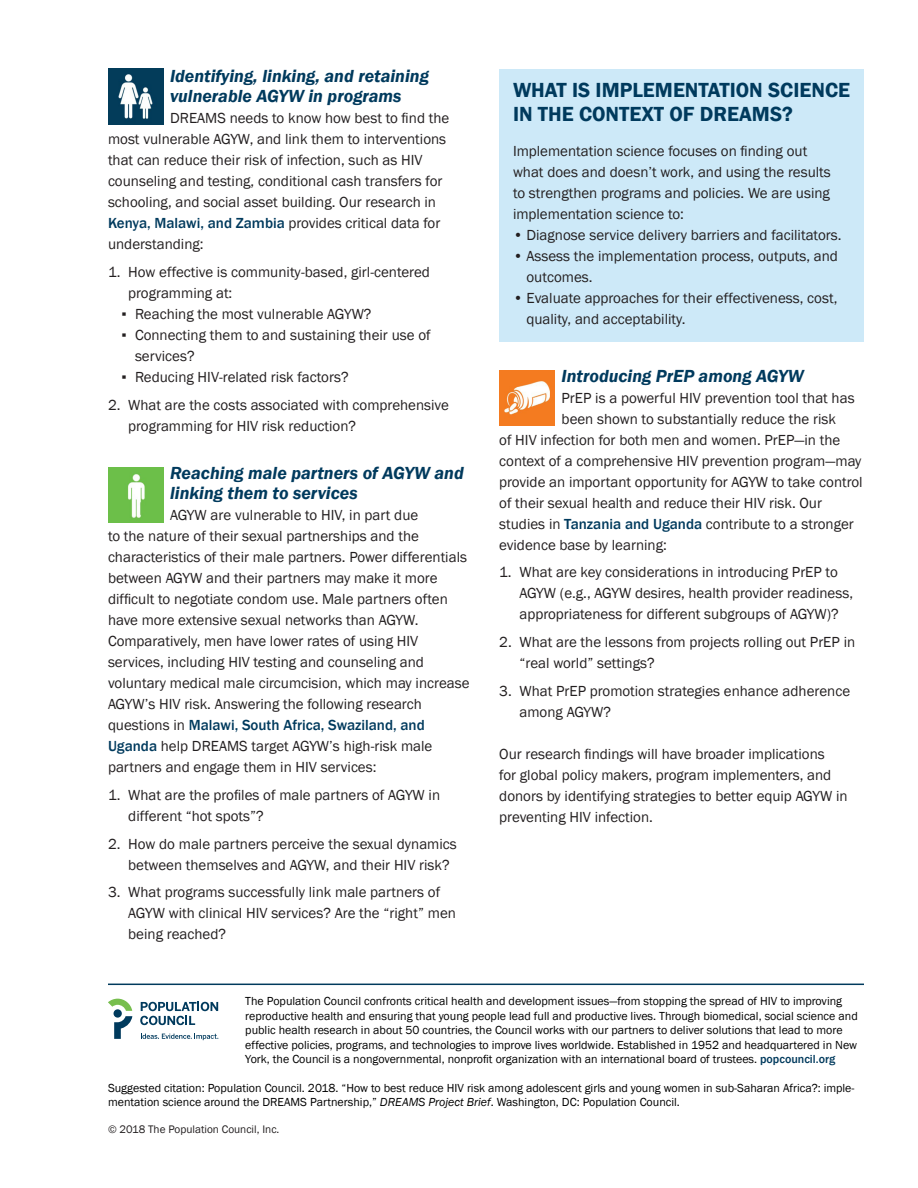
<style>
.page{position:relative;width:918px;height:1188px;background:#fff}
.page>*{position:absolute;margin:0;border:0;box-sizing:border-box;transform-origin:0 0}
.Heading_1{font:600 21px/24.2px "Franklin Gothic";color:#003a5d}
.Heading_2{font:italic 600 18px/20.7px "Franklin Gothic";color:#003a5d}
.Normal_after_Heading{font:15px/21px "Franklin Gothic";color:#231f20}
.t1{font:12px/14.4px "Franklin Gothic";color:#000}
.t2{font:11.25px "Franklin Gothic";color:#231f20}
.s1{font-weight:500;color:#003a5d}
.s2{font-style:italic}
</style>
<div class="page">
<hr style="left:108px;top:984px;width:756px;height:1px;background:#003a5d">
<svg style="left:140px;top:1002px;width:78px;height:23px"></svg>
<svg style="left:108px;top:999px;width:24px;height:40px"></svg>
<svg style="left:141px;top:1034px;width:77px;height:6px"></svg>
<div style="left:500px;top:69px;width:364px;height:272px;background:#cde9f8"></div>
<img style="left:108px;top:69px;width:55px;height:55px">
<img style="left:108px;top:467px;width:55px;height:56px">
<img style="left:500px;top:370px;width:55px;height:56px">
<p class="Heading_2" style="left:170px;top:65px;width:260px">Identifying, linking, and retaining vulnerable AGYW in programs</p>
<p class="Normal_after_Heading" style="left:108px;top:108px;width:343px;text-indent:62px">DREAMS needs to know how best to find the most vulnerable AGYW, and link them to interventions that can reduce their risk of infection, such as HIV counseling and testing, conditional cash transfers for schooling, and social asset building. Our research in <span class="s1">Kenya, Malawi, and Zambia</span> provides critical data for understanding:</p>
<p class="Normal_after_Heading" style="left:128px;top:262px;width:303px;text-indent:-20px">1. How effective is community-based, girl-centered programming at:</p>
<p class="Normal_after_Heading" style="left:122px;top:304px;width:252px">▪ Reaching the most vulnerable AGYW?</p>
<p class="Normal_after_Heading" style="left:135px;top:325px;width:297px;text-indent:-14px">▪ Connecting them to and sustaining their use of services?</p>
<p class="Normal_after_Heading" style="left:122px;top:367px;width:229px">▪ Reducing HIV-related risk factors?</p>
<p class="Normal_after_Heading" style="left:128px;top:395px;width:322px;text-indent:-20px">2. What are the costs associated with comprehensive programming for HIV risk reduction?</p>
<p class="Heading_2" style="left:170px;top:462px;width:295px">Reaching male partners of AGYW and linking them to services</p>
<p class="Normal_after_Heading" style="left:108px;top:505px;width:363px;text-indent:62px">AGYW are vulnerable to HIV, in part due<br>to the nature of their sexual partnerships and the characteristics of their male partners. Power differentials between AGYW and their partners may make it more difficult to negotiate condom use. Male partners often have more extensive sexual networks than AGYW.<br>Comparatively, men have lower rates of using HIV services, including HIV testing and counseling and voluntary medical male circumcision, which may increase AGYW’s HIV risk. Answering the following research questions in <span class="s1">Malawi, South Africa, Swaziland, and Uganda</span> help DREAMS target AGYW’s high-risk male partners and engage them in HIV services:</p>
<p class="Normal_after_Heading" style="left:128px;top:785px;width:313px;text-indent:-20px">1. What are the profiles of male partners of AGYW in different “hot spots”?</p>
<p class="Normal_after_Heading" style="left:128px;top:834px;width:330px;text-indent:-20px">2. How do male partners perceive the sexual dynamics between themselves and AGYW, and their HIV risk?</p>
<p class="Normal_after_Heading" style="left:128px;top:882px;width:329px;text-indent:-20px">3. What programs successfully link male partners of<br>AGYW with clinical HIV services? Are the “right” men being reached?</p>
<p class="Heading_1" style="left:513px;top:78px;width:339px">WHAT IS IMPLEMENTATION SCIENCE<br>IN THE CONTEXT OF DREAMS?</p>
<p class="Normal_after_Heading" style="left:513px;top:141px;width:319px">Implementation science focuses on finding out what does and doesn’t work, and using the results to strengthen programs and policies. We are using implementation science to:</p>
<p class="Normal_after_Heading" style="left:513px;top:225px;width:330px">• Diagnose service delivery barriers and facilitators.</p>
<p class="Normal_after_Heading" style="left:526px;top:246px;width:313px;text-indent:-14px">• Assess the implementation process, outputs, and outcomes.</p>
<p class="Normal_after_Heading" style="left:526px;top:288px;width:312px;text-indent:-14px">• Evaluate approaches for their effectiveness, cost, quality, and acceptability.</p>
<p class="Heading_2" style="left:562px;top:365px;width:244px">Introducing PrEP among AGYW</p>
<p class="Normal_after_Heading" style="left:562px;top:387px;width:295px">PrEP is a powerful HIV prevention tool that has</p>
<p class="Normal_after_Heading" style="left:562px;top:408px;width:276px">been shown to substantially reduce the risk</p>
<p class="Normal_after_Heading" style="left:499px;top:429px;width:343px">of HIV infection for both men and women. PrEP—in the</p>
<p class="Normal_after_Heading" style="left:499px;top:450px;width:364px">context of a comprehensive HIV prevention program—may</p>
<p class="Normal_after_Heading" style="left:499px;top:471px;width:365px">provide an important opportunity for AGYW to take control</p>
<p class="Normal_after_Heading" style="left:499px;top:492px;width:324px">of their sexual health and reduce their HIV risk. Our</p>
<p class="Normal_after_Heading" style="left:499px;top:513px;width:356px">studies in <span class="s1">Tanzania and Uganda</span> contribute to a stronger</p>
<p class="Normal_after_Heading" style="left:499px;top:534px;width:169px">evidence base by learning:</p>
<p class="Normal_after_Heading" style="left:520px;top:562px;width:335px;text-indent:-20px">1. What are key considerations in introducing PrEP to<br>AGYW (e.g., AGYW desires, health provider readiness, appropriateness for different subgroups of AGYW)?</p>
<p class="Normal_after_Heading" style="left:520px;top:632px;width:337px;text-indent:-20px">2. What are the lessons from projects rolling out PrEP in “real world” settings?</p>
<p class="Normal_after_Heading" style="left:520px;top:681px;width:332px;text-indent:-20px">3. What PrEP promotion strategies enhance adherence among AGYW?</p>
<p class="Normal_after_Heading" style="left:499px;top:744px;width:350px">Our research findings will have broader implications<br>for global policy makers, program implementers, and donors by identifying strategies to better equip AGYW in preventing HIV infection.</p>
<p class="t1" style="left:245px;top:994px;width:614px">The Population Council confronts critical health and development issues—from stopping the spread of HIV to improving reproductive health and ensuring that young people lead full and productive lives. Through biomedical, social science and public health research in about 50 countries, the Council works with our partners to deliver solutions that lead to more effective policies, programs, and technologies to improve lives worldwide. Established in 1952 and headquartered in New York, the Council is a nongovernmental, nonprofit organization with an international board of trustees. <span class="s1">popcouncil.org</span></p>
<p class="t1" style="left:108px;top:1081px;width:748px">Suggested citation: Population Council. 2018. “How to best reduce HIV risk among adolescent girls and young women in sub-Saharan Africa?: imple&shy;mentation science around the DREAMS Partnership,” <span class="s2">DREAMS Project Brief</span>. Washington, DC: Population Council.</p>
<p class="t2" style="left:108px;top:1122px;width:173px">© 2018 The Population Council, Inc.</p>
</div>
